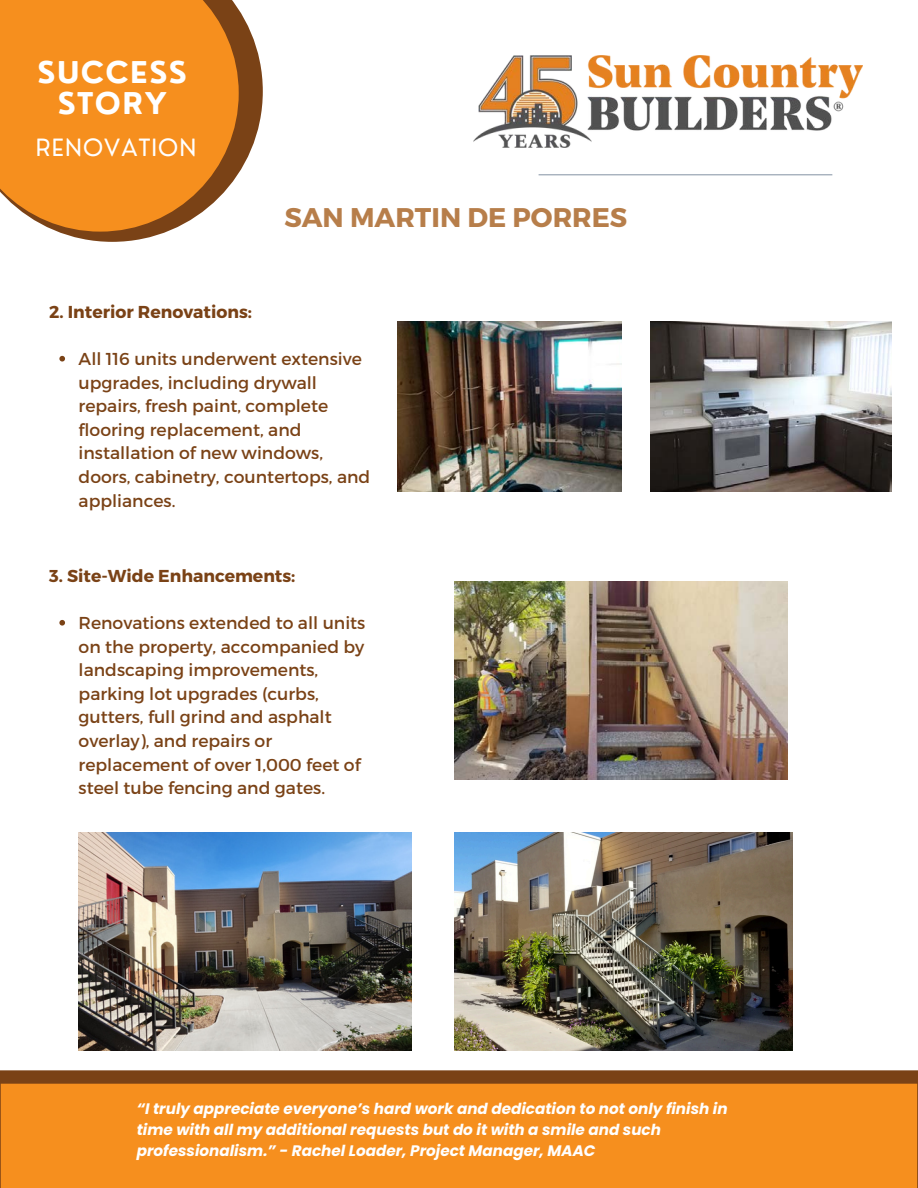
<style>
.page{position:relative;width:918px;height:1188px;background:#fff}
.page>*{position:absolute;margin:0;border:0;box-sizing:border-box;transform-origin:0 0}
.t1{font:700 29.25px/31.5px "Nourd";letter-spacing:.05em;color:#fff;text-align:center}
.t2{font:700 27px "Montserrat";color:#b77e4a}
.t3{font:23.25px "Nourd";letter-spacing:.05em;color:#fff}
.t4{font:17.25px/23.7px "Montserrat";color:#7a4216}
.t5{font:700 17.25px "Montserrat";color:#7a4216}
.t6{font:italic 700 15.15px/20.9px "Poppins";color:#fff}
</style>
<div class="page">
<img style="left:473px;top:56px;width:389px;height:92px">
<svg style="left:59px;top:10px;width:204px;height:232px"></svg>
<svg style="left:0;top:0;width:239px;height:232px;background:#ed8f28"></svg>
<hr style="left:539px;top:174px;width:293px;height:1px;background:#909dad">
<img style="left:79px;top:833px;width:333px;height:218px">
<img style="left:650px;top:322px;width:241px;height:169px">
<img style="left:398px;top:322px;width:223px;height:169px">
<svg style="left:0;top:1070px;width:918px;height:118px;background:#80481b"></svg>
<div style="left:1px;top:1084px;width:916px;height:104px;background:#f68f1e"></div>
<img style="left:455px;top:581px;width:333px;height:198px">
<img style="left:455px;top:833px;width:337px;height:218px">
<svg style="left:59px;top:620px;width:6px;height:6px"></svg>
<svg style="left:59px;top:356px;width:6px;height:6px"></svg>
<p class="t1" style="left:38px;top:56px;width:151px">SUCCESS<br>STORY</p>
<p class="t3" style="left:36px;top:133px;width:162px">RENOVATION</p>
<p class="t2" style="left:284px;top:199px;width:344px">SAN MARTIN DE PORRES</p>
<h3 class="t5" style="left:49px;top:300px;width:204px">2. Interior Renovations:</h3>
<p class="t4" style="left:79px;top:346px;width:293px">All 116 units underwent extensive upgrades, including drywall repairs, fresh paint, complete flooring replacement, and installation of new windows, doors, cabinetry, countertops, and appliances.</p>
<p class="t5" style="left:49px;top:564px;width:248px">3. Site-Wide Enhancements:</p>
<h1 class="t4" style="left:79px;top:610px;width:288px">Renovations extended to all units on the property, accompanied by landscaping improvements, parking lot upgrades (curbs, gutters, full grind and asphalt overlay), and repairs or replacement of over 1,000 feet of steel tube fencing and gates.</h1>
<p class="t6" style="left:137px;top:1099px;width:592px">“I truly appreciate everyone’s hard work and dedication to not only finish in time with all my additional requests but do it with a smile and such professionalism.” - Rachel Loader, Project Manager, MAAC</p>
</div>
